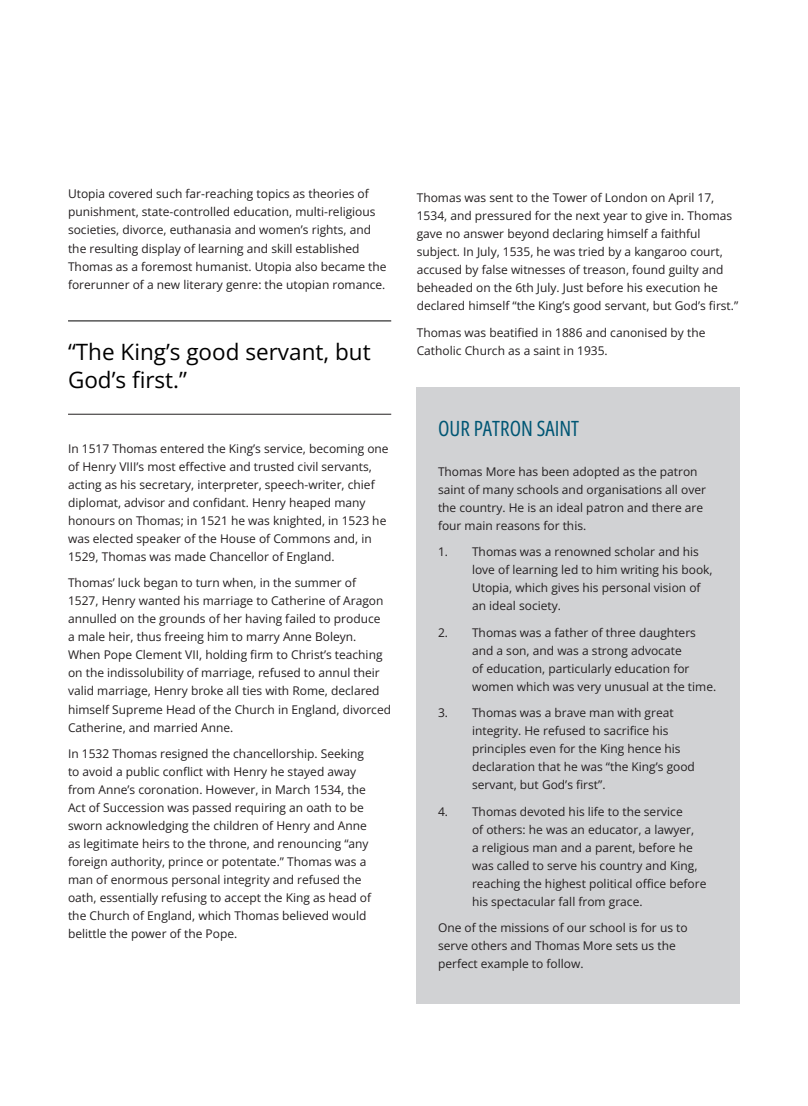
<style>
.page{position:relative;width:808px;height:1106px;background:#fff}
.page>*{position:absolute;margin:0;border:0;box-sizing:border-box;transform-origin:0 0}
.Quotes{font:22.5px/28.5px "Open Sans";color:#000}
.Heading_2{font:21px "Open Sans";color:#005674}
.Paragraph_Style_1{font:12px/18px "Open Sans";color:#231f20}
.Paragraph_Style_3{font:12px/18px "Open Sans";color:#231f20}
</style>
<div class="page">
<hr style="left:68px;top:320px;width:323px;height:1px;background:#000">
<hr style="left:68px;top:414px;width:323px;height:1px;background:#231f20">
<div style="left:417px;top:387px;width:323px;height:616px;background:#d1d2d4"></div>
<p class="Paragraph_Style_1" style="left:68px;top:185px;width:320px">Utopia covered such far-reaching topics as theories of punishment, state-controlled education, multi-religious societies, divorce, euthanasia and women’s rights, and the resulting display of learning and skill established Thomas as a foremost humanist. Utopia also became the forerunner of a new literary genre: the utopian romance.</p>
<p class="Quotes" style="left:68px;top:336px;width:304px">“The King’s good servant, but<br>God’s first.”</p>
<p class="Paragraph_Style_3" style="left:68px;top:439px;width:322px">In 1517 Thomas entered the King’s service, becoming one of Henry VIII’s most effective and trusted civil servants, acting as his secretary, interpreter, speech-writer, chief diplomat, advisor and confidant. Henry heaped many honours on Thomas; in 1521 he was knighted, in 1523 he was elected speaker of the House of Commons and, in 1529, Thomas was made Chancellor of England.</p>
<p class="Paragraph_Style_1" style="left:68px;top:574px;width:325px">Thomas’ luck began to turn when, in the summer of<br>1527, Henry wanted his marriage to Catherine of Aragon annulled on the grounds of her having failed to produce<br>a male heir, thus freeing him to marry Anne Boleyn.<br>When Pope Clement VII, holding firm to Christ’s teaching on the indissolubility of marriage, refused to annul their valid marriage, Henry broke all ties with Rome, declared himself Supreme Head of the Church in England, divorced Catherine, and married Anne.</p>
<p class="Paragraph_Style_1" style="left:68px;top:744px;width:305px">In 1532 Thomas resigned the chancellorship. Seeking to avoid a public conflict with Henry he stayed away from Anne’s coronation. However, in March 1534, the Act of Succession was passed requiring an oath to be sworn acknowledging the children of Henry and Anne as legitimate heirs to the throne, and renouncing “any foreign authority, prince or potentate.” Thomas was a man of enormous personal integrity and refused the oath, essentially refusing to accept the King as head of the Church of England, which Thomas believed would belittle the power of the Pope.</p>
<p class="Paragraph_Style_1" style="left:417px;top:188px;width:323px">Thomas was sent to the Tower of London on April 17, 1534, and pressured for the next year to give in. Thomas gave no answer beyond declaring himself a faithful subject. In July, 1535, he was tried by a kangaroo court, accused by false witnesses of treason, found guilty and beheaded on the 6th July. Just before his execution he declared himself “the King’s good servant, but God’s first.”</p>
<p class="Paragraph_Style_1" style="left:417px;top:323px;width:290px">Thomas was beatified in 1886 and canonised by the<br>Catholic Church as a saint in 1935.</p>
<p class="Heading_2" style="left:438px;top:414px;width:143px">OUR PATRON SAINT</p>
<p class="Paragraph_Style_1" style="left:438px;top:462px;width:269px">Thomas More has been adopted as the patron saint of many schools and organisations all over the country. He is an ideal patron and there are four main reasons for this.</p>
<p class="Paragraph_Style_1" style="left:472px;top:542px;width:242px;text-indent:-34px">1. Thomas was a renowned scholar and his love of learning led to him writing his book, Utopia, which gives his personal vision of an ideal society.</p>
<p class="Paragraph_Style_1" style="left:472px;top:623px;width:246px;text-indent:-34px">2. Thomas was a father of three daughters and a son, and was a strong advocate<br>of education, particularly education for women which was very unusual at the time.</p>
<p class="Paragraph_Style_1" style="left:472px;top:703px;width:224px;text-indent:-34px">3. Thomas was a brave man with great integrity. He refused to sacrifice his principles even for the King hence his declaration that he was “the King’s good servant, but God’s first”.</p>
<p class="Paragraph_Style_1" style="left:472px;top:802px;width:236px;text-indent:-34px">4. Thomas devoted his life to the service<br>of others: he was an educator, a lawyer,<br>a religious man and a parent, before he was called to serve his country and King, reaching the highest political office before his spectacular fall from grace.</p>
<p class="Paragraph_Style_1" style="left:438px;top:918px;width:251px">One of the missions of our school is for us to serve others and Thomas More sets us the perfect example to follow.</p>
</div>
